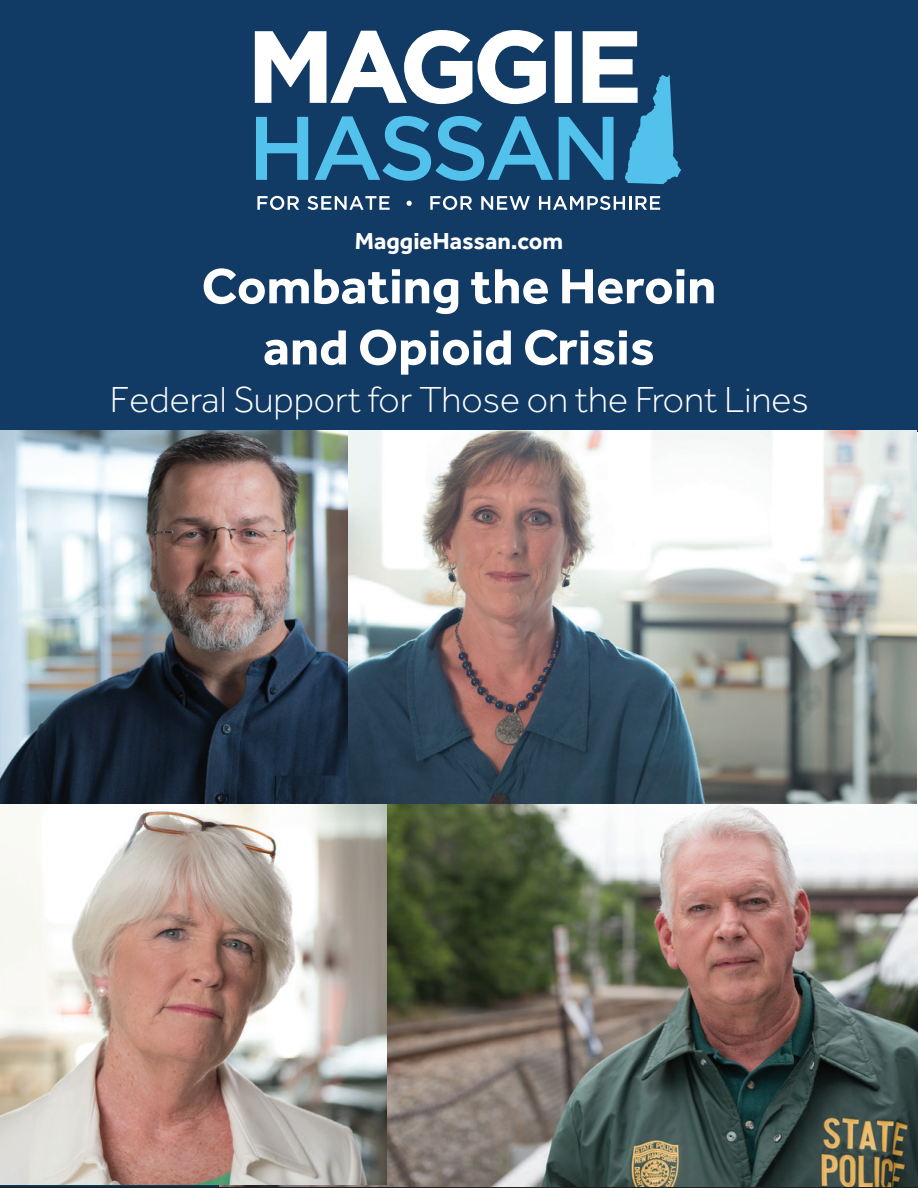
<style>
.page{position:relative;width:918px;height:1188px;background:#fff}
.page>*{position:absolute;margin:0;border:0;box-sizing:border-box;transform-origin:0 0}
.t1{font:700 51px/61.2px "Effra";color:#fff;text-align:center}
.t2{font:300 37.5px "Effra";color:#fff}
.t3{font:700 24px "Effra";color:#fff}
</style>
<div class="page">
<svg style="left:0;top:1185px;width:918px;height:3px;background:#343b3e"></svg>
<div style="left:0;top:0;width:918px;height:432px;background:#113a64"></div>
<svg style="left:254px;top:29px;width:293px;height:76px"></svg>
<div style="left:556px;top:32px;width:15px;height:70px;background:#fff"></div>
<svg style="left:256px;top:117px;width:52px;height:63px;background:#3280aa"></svg>
<svg style="left:315px;top:116px;width:238px;height:65px;background:#2b709a"></svg>
<svg style="left:559px;top:30px;width:122px;height:154px"></svg>
<svg style="left:257px;top:196px;width:42px;height:14px"></svg>
<svg style="left:307px;top:196px;width:83px;height:14px"></svg>
<svg style="left:430px;top:196px;width:42px;height:14px"></svg>
<svg style="left:481px;top:196px;width:49px;height:14px"></svg>
<svg style="left:539px;top:196px;width:121px;height:14px"></svg>
<svg style="left:407px;top:201px;width:5px;height:5px"></svg>
<img style="left:0;top:430px;width:916px;height:375px">
<img style="left:220px;top:805px;width:698px;height:381px">
<img style="left:0;top:805px;width:387px;height:380px">
<p class="t3" style="left:355px;top:226px;width:210px">MaggieHassan.com</p>
<h1 class="t1" style="left:202px;top:255px;width:516px">Combating the Heroin and Opioid Crisis</h1>
<p class="t2" style="left:110px;top:378px;width:700px">Federal Support for Those on the Front Lines</p>
</div>
